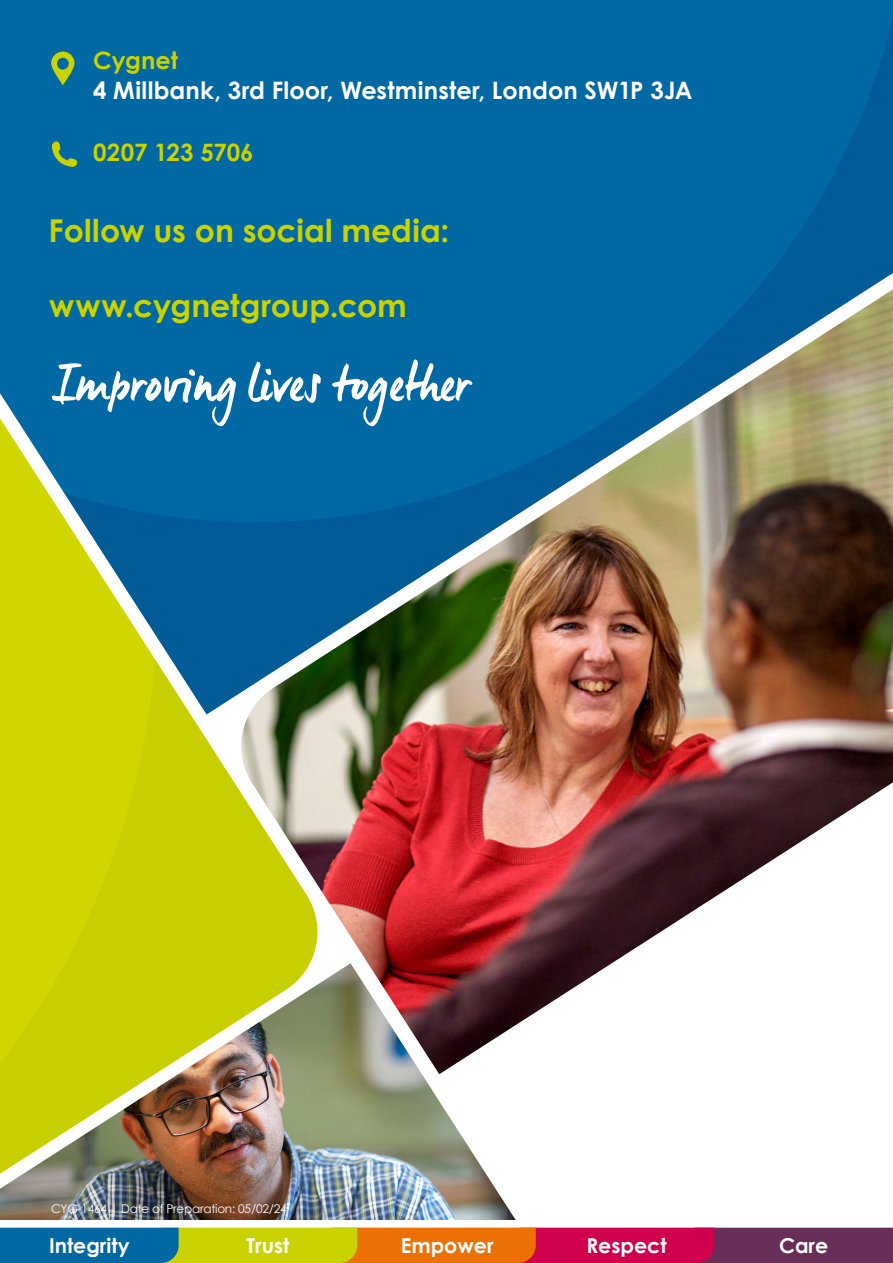
<style>
.page{position:relative;width:893px;height:1263px;background:#fff}
.page>*{position:absolute;margin:0;border:0;box-sizing:border-box;transform-origin:0 0}
.t1{font:700 31.5px "Century Gothic";color:#cad200}
.t2{font:700 24px "Century Gothic";letter-spacing:.005em;color:#fff}
.t3{font:700 24px "Century Gothic";letter-spacing:-.005em;color:#cad200}
.t4{font:700 20.55px "Century Gothic";color:#fff}
.t5{font:12px "Century Gothic";letter-spacing:-.02em;color:#fff}
</style>
<div class="page">
<img style="left:327px;top:714px;width:566px;height:294px">
<svg style="left:0;top:0;width:64px;height:659px;background:#478e75"></svg>
<svg style="left:0;top:659px;width:327px;height:304px;background:#cacf21"></svg>
<img style="left:64px;top:0;width:829px;height:714px">
<img style="left:0;top:963px;width:543px;height:257px">
<svg style="left:51px;top:52px;width:24px;height:33px"></svg>
<svg style="left:51px;top:140px;width:27px;height:28px"></svg>
<div style="left:57px;top:58px;width:12px;height:12px;background:#0068a3;border-radius:50%"></div>
<svg style="left:0;top:1228px;width:893px;height:35px;background:#965e42"></svg>
<svg style="left:52px;top:363px;width:184px;height:63px"></svg>
<svg style="left:248px;top:362px;width:73px;height:41px"></svg>
<svg style="left:332px;top:359px;width:141px;height:67px"></svg>
<p class="t3" style="left:93px;top:42px;width:86px">Cygnet</p>
<p class="t2" style="left:93px;top:72px;width:601px">4 Millbank, 3rd Floor, Westminster, London SW1P 3JA</p>
<p class="t3" style="left:93px;top:134px;width:162px">0207 123 5706</p>
<h1 class="t1" style="left:49px;top:207px;width:402px">Follow us on social media:</h1>
<h1 class="t1" style="left:49px;top:282px;width:359px">www.cygnetgroup.com</h1>
<p class="t5" style="left:51px;top:1200px;width:237px">CYG-1464 | Date of Preparation: 05/02/24</p>
<p class="t4" style="left:49px;top:1230px;width:82px">Integrity</p>
<p class="t4" style="left:247px;top:1230px;width:44px">Trust</p>
<p class="t4" style="left:401px;top:1230px;width:94px">Empower</p>
<p class="t4" style="left:586px;top:1230px;width:82px">Respect</p>
<p class="t4" style="left:779px;top:1230px;width:51px">Care</p>
</div>
